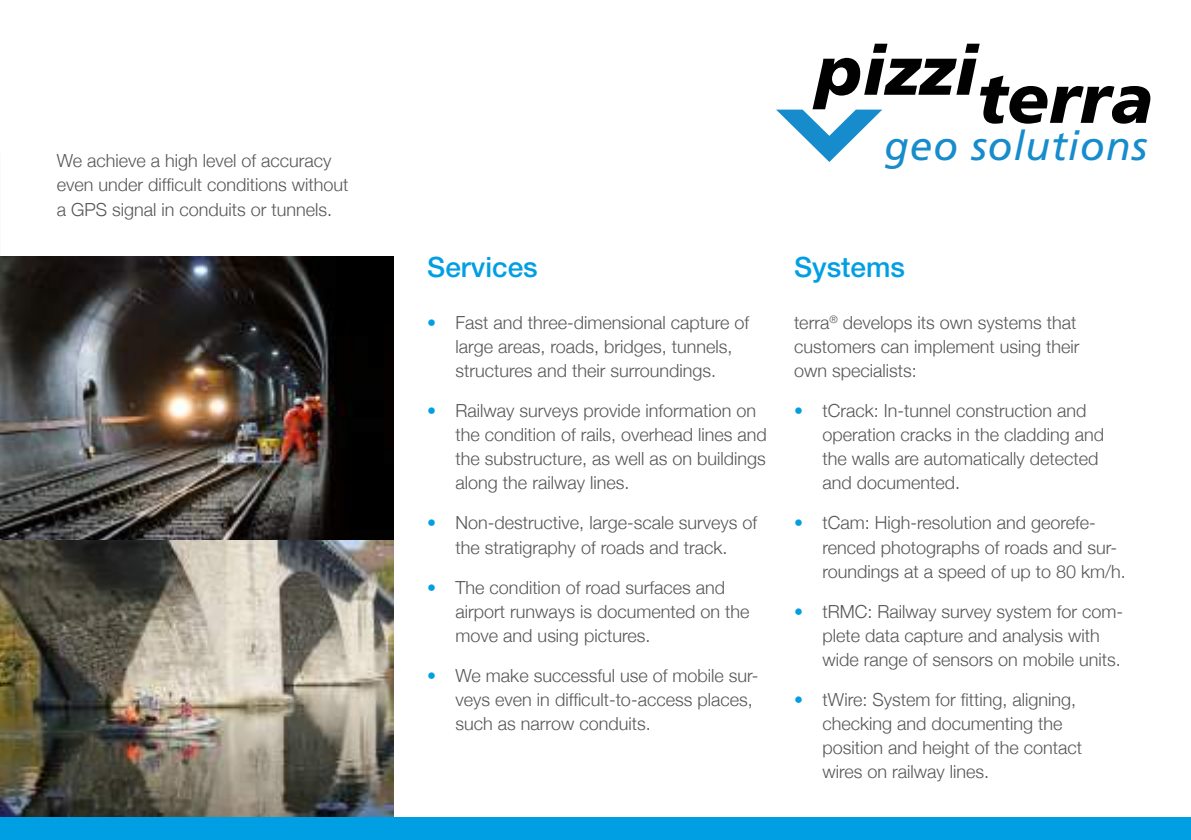
<style>
.page{position:relative;width:1191px;height:840px;background:#fff}
.page>*{position:absolute;margin:0;border:0;box-sizing:border-box;transform-origin:0 0}
.t1{font:italic 900 69.2px "Frutiger";color:#000100}
.t2{font:italic 40.6px "Frutiger LT Std";letter-spacing:.02em;color:#178ccc}
.t3{font:500 28px "Helvetica Neue";color:#009fe3}
.t4{font:300 18px/24px "Helvetica Neue";color:#575756}
.s1{color:#009fe3}
</style>
<div class="page">
<img style="left:0;top:257px;width:393px;height:283px">
<img style="left:0;top:540px;width:393px;height:276px">
<div style="left:0;top:816px;width:1191px;height:23px;background:#009fe3"></div>
<svg style="left:776px;top:109px;width:106px;height:53px"></svg>
<p class="t4" style="left:57px;top:148px;width:293px">We achieve a high level of accuracy even under difficult conditions without a GPS signal in conduits or tunnels.</p>
<h1 class="t1" style="left:816px;top:43px;width:338px">pizziterra</h1>
<h2 class="t2" style="left:884px;top:122px;width:264px">geo solutions</h2>
<h3 class="t3" style="left:427px;top:250px;width:112px">Services</h3>
<p class="t4" style="left:455px;top:310px;width:295px;text-indent:-28px"><span class="s1">•</span> Fast and three-dimensional capture of large areas, roads, bridges, tunnels, structures and their surroundings.</p>
<p class="t4" style="left:455px;top:398px;width:313px;text-indent:-28px"><span class="s1">•</span> Railway surveys provide information on the condition of rails, overhead lines and the substructure, as well as on buildings along the railway lines.</p>
<p class="t4" style="left:427px;top:510px;width:331px;text-align:center"><span class="s1">•</span> Non-destructive, large-scale surveys of the stratigraphy of roads and track.</p>
<p class="t4" style="left:455px;top:574px;width:295px;text-indent:-28px"><span class="s1">•</span> The condition of road surfaces and airport runways is documented on the move and using pictures.</p>
<p class="t4" style="left:455px;top:662px;width:304px;text-indent:-28px"><span class="s1">•</span> We make successful use of mobile sur&shy;veys even in difficult-to-access places, such as narrow conduits.</p>
<h3 class="t3" style="left:794px;top:250px;width:112px">Systems</h3>
<p class="t4" style="left:794px;top:310px;width:287px">terra<sup>®</sup> develops its own systems that customers can implement using their own specialists:</p>
<p class="t4" style="left:822px;top:398px;width:283px;text-indent:-28px"><span class="s1">•</span> tCrack: In-tunnel construction and operation cracks in the cladding and the walls are automatically detected and documented.</p>
<p class="t4" style="left:822px;top:510px;width:305px;text-indent:-28px"><span class="s1">•</span> tCam: High-resolution and georefe&shy;renced photographs of roads and sur&shy;roundings at a speed of up to 80 km/h.</p>
<p class="t4" style="left:822px;top:598px;width:302px;text-indent:-28px"><span class="s1">•</span> tRMC: Railway survey system for com&shy;plete data capture and analysis with wide range of sensors on mobile units.</p>
<p class="t4" style="left:822px;top:686px;width:261px;text-indent:-28px"><span class="s1">•</span> tWire: System for fitting, aligning, checking and documenting the position and height of the contact wires on railway lines.</p>
</div>
